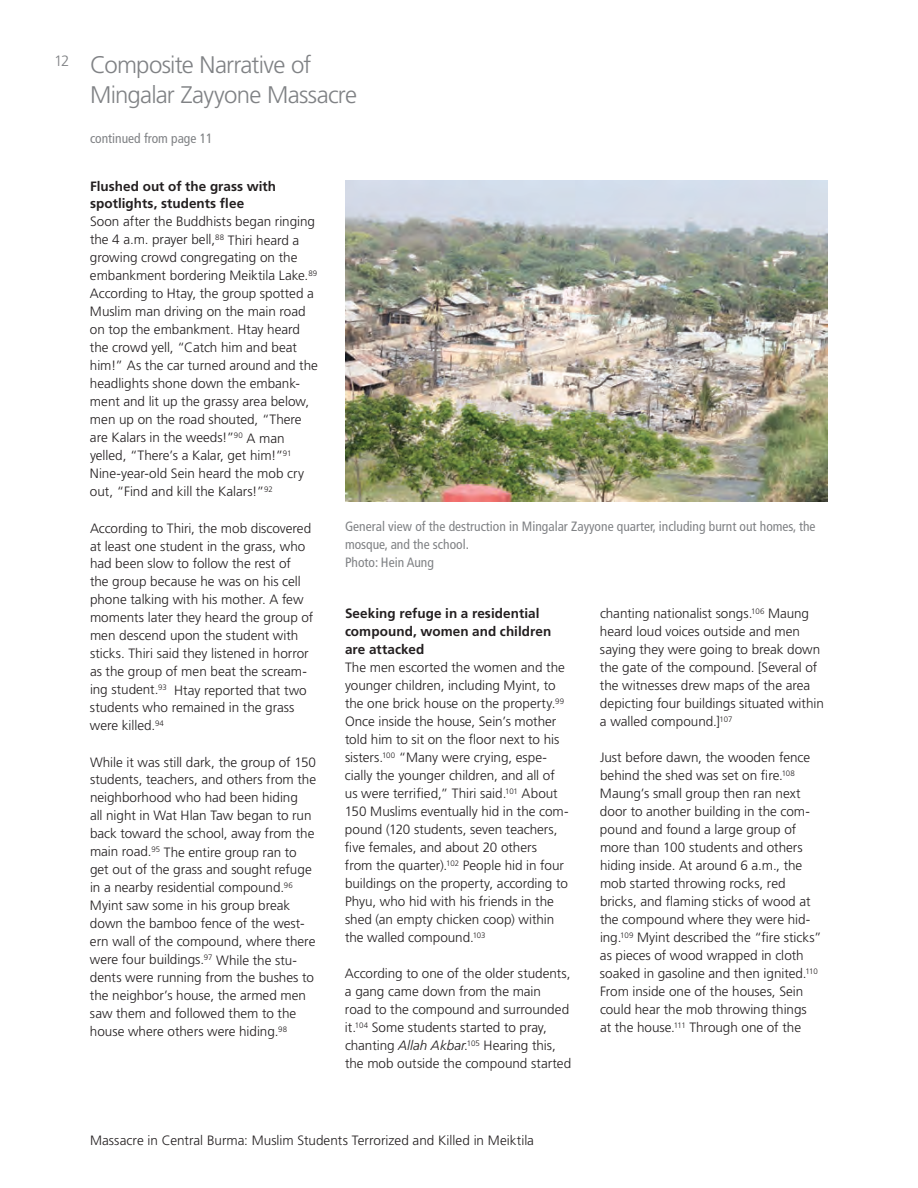
<style>
.page{position:relative;width:918px;height:1188px;background:#fff}
.page>*{position:absolute;margin:0;border:0;box-sizing:border-box;transform-origin:0 0}
.BSI_Main_Headers_Gra{font:300 24px/30px "Frutiger";letter-spacing:-.03em;color:#808285}
.t1{font:300 15px "Frutiger";color:#808285}
.BSI_Body_Copy_9_12{font:300 13.5px/18px "Frutiger";color:#231f20}
.BSI_Photo_Caption{font:condensed 13.5px/18px "Frutiger";color:#808285}
.BSI_Subhead{font:700 13.5px/18px "Frutiger";letter-spacing:.005em;color:#231f20}
.s1{font-style:italic}
</style>
<div class="page">
<img style="left:345px;top:180px;width:483px;height:322px">
<p class="t1" style="left:54px;top:52px;width:17px">12</p>
<p class="BSI_Main_Headers_Gra" style="left:90px;top:49px;width:268px">Composite Narrative of<br>Mingalar Zayyone Massacre</p>
<p class="BSI_Photo_Caption" style="left:90px;top:130px;width:124px">continued from page 11</p>
<p class="BSI_Subhead" style="left:90px;top:177px;width:188px">Flushed out of the grass with spotlights, students flee</p>
<p class="BSI_Body_Copy_9_12" style="left:90px;top:213px;width:230px">Soon after the Buddhists began ringing the 4 a.m. prayer bell,<sup>88</sup> Thiri heard a growing crowd congregating on the embankment bordering Meiktila Lake.<sup>89<br></sup>According to Htay, the group spotted a Muslim man driving on the main road on top the embankment. Htay heard the crowd yell, “Catch him and beat him!” As the car turned around and the headlights shone down the embank&shy;ment and lit up the grassy area below, men up on the road shouted, “There are Kalars in the weeds!”<sup>90</sup> A man yelled, “There’s a Kalar, get him!”<sup>91<br></sup>Nine-year-old Sein heard the mob cry out, “Find and kill the Kalars!”<sup>92</sup></p>
<p class="BSI_Body_Copy_9_12" style="left:90px;top:519px;width:225px">According to Thiri, the mob discovered at least one student in the grass, who had been slow to follow the rest of<br>the group because he was on his cell phone talking with his mother. A few moments later they heard the group of men descend upon the student with sticks. Thiri said they listened in horror as the group of men beat the scream&shy;ing student.<sup>93</sup> Htay reported that two students who remained in the grass were killed.<sup>94</sup></p>
<p class="BSI_Body_Copy_9_12" style="left:90px;top:753px;width:228px">While it was still dark, the group of 150 students, teachers, and others from the neighborhood who had been hiding<br>all night in Wat Hlan Taw began to run back toward the school, away from the main road.<sup>95</sup> The entire group ran to get out of the grass and sought refuge in a nearby residential compound.<sup>96<br></sup>Myint saw some in his group break down the bamboo fence of the west&shy;ern wall of the compound, where there were four buildings.<sup>97</sup> While the stu&shy;dents were running from the bushes to the neighbor’s house, the armed men saw them and followed them to the house where others were hiding.<sup>98</sup></p>
<p class="BSI_Photo_Caption" style="left:345px;top:517px;width:472px">General view of the destruction in Mingalar Zayyone quarter, including burnt out homes, the mosque, and the school.<br>Photo: Hein Aung</p>
<p class="BSI_Subhead" style="left:345px;top:604px;width:208px">Seeking refuge in a residential compound, women and children are attacked</p>
<p class="BSI_Body_Copy_9_12" style="left:345px;top:658px;width:225px">The men escorted the women and the younger children, including Myint, to the one brick house on the property.<sup>99<br></sup>Once inside the house, Sein’s mother told him to sit on the floor next to his sisters.<sup>100</sup> “Many were crying, espe&shy;cially the younger children, and all of us were terrified,” Thiri said.<sup>101</sup> About 150 Muslims eventually hid in the com&shy;pound (120 students, seven teachers, five females, and about 20 others<br>from the quarter).<sup>102</sup> People hid in four buildings on the property, according to Phyu, who hid with his friends in the shed (an empty chicken coop) within the walled compound.<sup>103</sup></p>
<p class="BSI_Body_Copy_9_12" style="left:345px;top:964px;width:228px">According to one of the older students, a gang came down from the main<br>road to the compound and surrounded it.<sup>104</sup> Some students started to pray, chanting <span class="s1">Allah Akbar</span>.<sup>105</sup> Hearing this, the mob outside the compound started</p>
<p class="BSI_Body_Copy_9_12" style="left:600px;top:604px;width:225px">chanting nationalist songs.<sup>106</sup> Maung heard loud voices outside and men saying they were going to break down the gate of the compound. [Several of the witnesses drew maps of the area depicting four buildings situated within a walled compound.]<sup>107</sup></p>
<p class="BSI_Body_Copy_9_12" style="left:600px;top:748px;width:223px">Just before dawn, the wooden fence behind the shed was set on fire.<sup>108<br></sup>Maung’s small group then ran next door to another building in the com&shy;pound and found a large group of more than 100 students and others hiding inside. At around 6 a.m., the mob started throwing rocks, red bricks, and flaming sticks of wood at the compound where they were hid&shy;ing.<sup>109</sup> Myint described the “fire sticks” as pieces of wood wrapped in cloth soaked in gasoline and then ignited.<sup>110<br></sup>From inside one of the houses, Sein could hear the mob throwing things<br>at the house.<sup>111</sup> Through one of the</p>
<p class="BSI_Body_Copy_9_12" style="left:90px;top:1131px;width:446px">Massacre in Central Burma: Muslim Students Terrorized and Killed in Meiktila</p>
</div>
